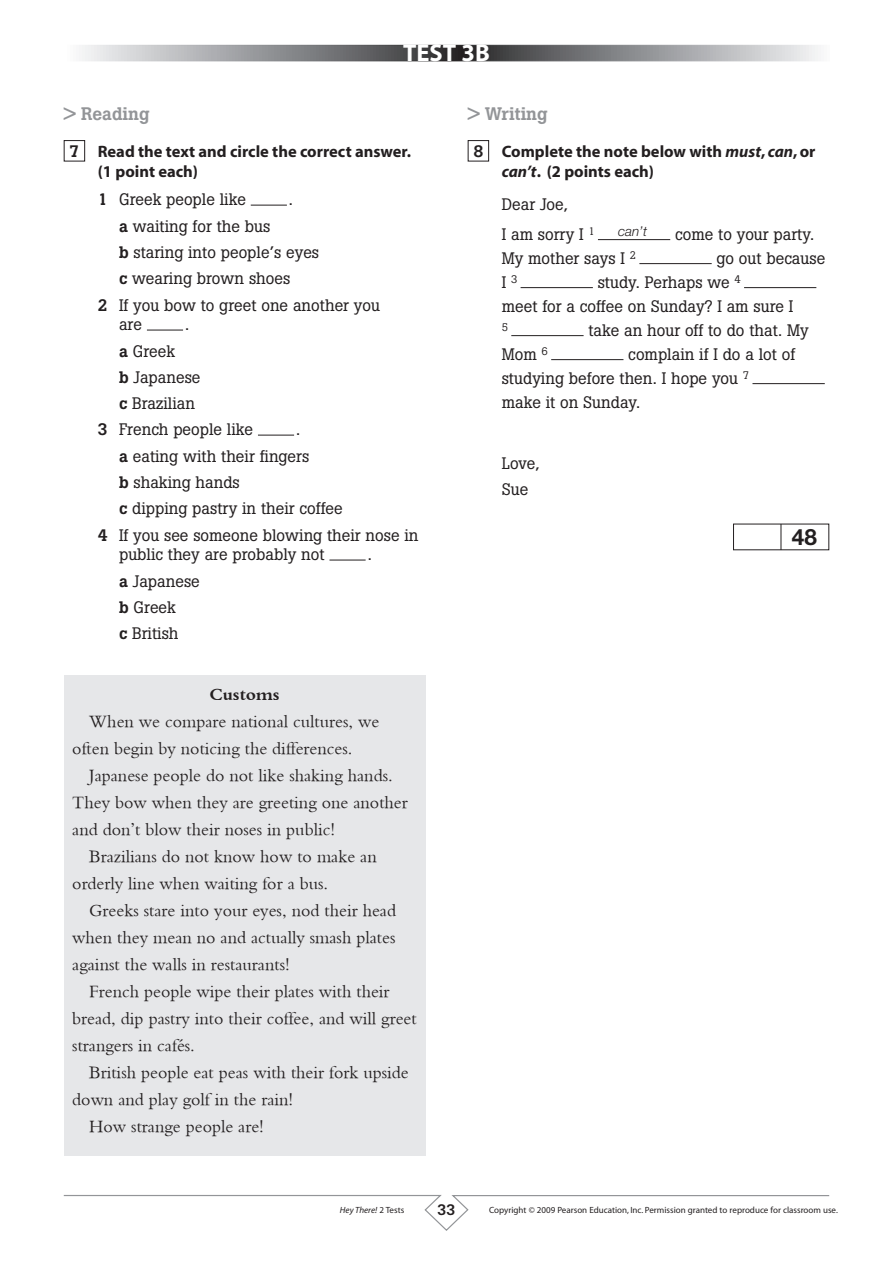
<style>
.page{position:relative;width:893px;height:1263px;background:#fff}
.page>*{position:absolute;margin:0;border:0;box-sizing:border-box;transform-origin:0 0}
.t1{font:700 24.45px "Myriad";color:#fff}
.t2{font:700 22.5px "Helvetica Neue";color:#231f20}
.t3{font:18px "Bembo";color:#231f20}
._00-Chamada{font:500 18px "Boton";color:#939598}
.t4{font:700 18px "Bembo";color:#231f20}
._02-exercicio__no_ab{font:16.5px/20px "Boton";color:#231f20}
._02-exercicio__sem_n{font:16.5px/24px "Boton";color:#231f20}
._01-enunciado{font:700 16.5px/20px "Myriad";color:#231f20}
.t5{font:500 16.5px "Boton";color:#231f20}
.t6{font:500 15px "Boton";color:#231f20}
._02-exemplo{font:italic 300 13.5px "Helvetica Neue";color:#231f20}
._02-exercicio__sem_n-2{font:10.95px "Boton";color:#231f20}
.t7{font:9px "Myriad";color:#231f20}
.t8{font:italic 9px "Myriad";color:#231f20}
.s1{font-weight:500}
.s2{font-style:italic}
.s3{font-style:normal}
</style>
<div class="page">
<svg style="left:63px;top:1195px;width:767px;height:36px"></svg>
<svg style="left:82px;top:47px;width:736px;height:12px;background:#8e8f91"></svg>
<div style="left:64px;top:45px;width:765px;height:16px;border:1px solid #fff"></div>
<div style="left:64px;top:140px;width:21px;height:21px;border:1px solid #231f20"></div>
<hr style="left:251px;top:205px;width:36px;height:1px;background:#231f20">
<hr style="left:147px;top:330px;width:36px;height:1px;background:#231f20">
<hr style="left:258px;top:435px;width:36px;height:1px;background:#231f20">
<hr style="left:329px;top:560px;width:37px;height:1px;background:#231f20">
<div style="left:64px;top:675px;width:361px;height:481px;background:#e6e7e9"></div>
<div style="left:468px;top:140px;width:21px;height:21px;border:1px solid #231f20"></div>
<hr style="left:598px;top:239px;width:72px;height:1px;background:#231f20">
<hr style="left:639px;top:263px;width:73px;height:1px;background:#231f20">
<hr style="left:521px;top:287px;width:72px;height:1px;background:#231f20">
<hr style="left:744px;top:287px;width:72px;height:1px;background:#231f20">
<hr style="left:511px;top:335px;width:73px;height:1px;background:#231f20">
<hr style="left:551px;top:359px;width:72px;height:1px;background:#231f20">
<hr style="left:752px;top:383px;width:73px;height:1px;background:#231f20">
<svg style="left:781px;top:524px;width:1px;height:26px"></svg>
<p class="t1" style="left:403px;top:40px;width:88px">test 3b</p>
<p class="_00-Chamada" style="left:64px;top:103px;width:87px">&gt; Reading</p>
<p class="t5" style="left:69px;top:141px;width:11px">7</p>
<p class="_01-enunciado" style="left:98px;top:142px;width:315px">Read the text and circle the correct answer. (1 point each)</p>
<p class="_02-exercicio__no_ab" style="left:98px;top:190px;width:150px"><span class="s1">1</span> Greek people like</p>
<p class="_02-exercicio__no_ab" style="left:289px;top:190px;width:6px">.</p>
<p class="_02-exercicio__no_ab" style="left:119px;top:216px;width:153px"><span class="s1">a</span> waiting for the bus</p>
<p class="_02-exercicio__no_ab" style="left:119px;top:242px;width:202px"><span class="s1">b</span> staring into people’s eyes</p>
<p class="_02-exercicio__no_ab" style="left:119px;top:269px;width:173px"><span class="s1">c</span> wearing brown shoes</p>
<p class="_02-exercicio__no_ab" style="left:119px;top:295px;width:262px;text-indent:-21px"><span class="s1">2</span> If you bow to greet one another you are</p>
<p class="_02-exercicio__no_ab" style="left:185px;top:315px;width:6px">.</p>
<p class="_02-exercicio__no_ab" style="left:119px;top:341px;width:58px"><span class="s1">a</span> Greek</p>
<p class="_02-exercicio__no_ab" style="left:119px;top:367px;width:83px"><span class="s1">b</span> Japanese</p>
<p class="_02-exercicio__no_ab" style="left:119px;top:393px;width:77px"><span class="s1">c</span> Brazilian</p>
<p class="_02-exercicio__no_ab" style="left:98px;top:420px;width:157px"><span class="s1">3</span> French people like</p>
<p class="_02-exercicio__no_ab" style="left:296px;top:420px;width:6px">.</p>
<p class="_02-exercicio__no_ab" style="left:119px;top:446px;width:192px"><span class="s1">a</span> eating with their fingers</p>
<p class="_02-exercicio__no_ab" style="left:119px;top:472px;width:122px"><span class="s1">b</span> shaking hands</p>
<p class="_02-exercicio__no_ab" style="left:119px;top:498px;width:225px"><span class="s1">c</span> dipping pastry in their coffee</p>
<p class="_02-exercicio__no_ab" style="left:119px;top:525px;width:301px;text-indent:-21px"><span class="s1">4</span> If you see someone blowing their nose in public they are probably not</p>
<p class="_02-exercicio__no_ab" style="left:368px;top:545px;width:6px">.</p>
<p class="_02-exercicio__no_ab" style="left:119px;top:571px;width:82px"><span class="s1">a</span> Japanese</p>
<p class="_02-exercicio__no_ab" style="left:119px;top:597px;width:58px"><span class="s1">b</span> Greek</p>
<p class="_02-exercicio__no_ab" style="left:119px;top:623px;width:61px"><span class="s1">c</span> British</p>
<p class="t4" style="left:209px;top:684px;width:72px">Customs</p>
<p class="t3" style="left:89px;top:710px;width:292px">When we compare national cultures, we</p>
<p class="t3" style="left:72px;top:737px;width:282px">often begin by noticing the differences.</p>
<p class="t3" style="left:89px;top:764px;width:305px">Japanese people do not like shaking hands.</p>
<p class="t3" style="left:72px;top:791px;width:337px">They bow when they are greeting one another</p>
<p class="t3" style="left:72px;top:818px;width:264px">and don’t blow their noses in public!</p>
<p class="t3" style="left:89px;top:845px;width:289px">Brazilians do not know how to make an</p>
<p class="t3" style="left:72px;top:872px;width:258px">orderly line when waiting for a bus.</p>
<p class="t3" style="left:89px;top:899px;width:308px">Greeks stare into your eyes, nod their head</p>
<p class="t3" style="left:72px;top:926px;width:325px">when they mean no and actually smash plates</p>
<p class="t3" style="left:72px;top:953px;width:219px">against the walls in restaurants!</p>
<p class="t3" style="left:89px;top:980px;width:302px">French people wipe their plates with their</p>
<p class="t3" style="left:72px;top:1007px;width:346px">bread, dip pastry into their coffee, and will greet</p>
<p class="t3" style="left:72px;top:1034px;width:124px">strangers in cafés.</p>
<p class="t3" style="left:89px;top:1061px;width:321px">British people eat peas with their fork upside</p>
<p class="t3" style="left:72px;top:1088px;width:222px">down and play golf in the rain!</p>
<p class="t3" style="left:89px;top:1115px;width:176px">How strange people are!</p>
<p class="_00-Chamada" style="left:468px;top:103px;width:81px">&gt; Writing</p>
<p class="t5" style="left:473px;top:141px;width:11px">8</p>
<p class="_01-enunciado" style="left:502px;top:142px;width:315px">Complete the note below with <span class="s2">must</span>, <span class="s2">can</span>, or <span class="s2">can’t</span>. (2 points each)</p>
<p class="_02-exercicio__sem_n" style="left:502px;top:192px;width:68px">Dear Joe,</p>
<p class="_02-exercicio__sem_n" style="left:502px;top:222px;width:94px">I am sorry I <sup>1</sup></p>
<p class="_02-exercicio__sem_n" style="left:675px;top:222px;width:141px">come to your party.</p>
<p class="_02-exercicio__sem_n" style="left:502px;top:246px;width:136px">My mother says I <sup>2</sup></p>
<p class="_02-exercicio__sem_n" style="left:716px;top:246px;width:110px">go out because</p>
<p class="_02-exercicio__sem_n" style="left:502px;top:270px;width:17px">I <sup>3</sup></p>
<p class="_02-exemplo" style="left:618px;top:223px;width:31px">can’t</p>
<p class="_02-exercicio__sem_n" style="left:502px;top:270px;width:293px;text-indent:96px">study. Perhaps we <sup>4<br></sup>meet for a coffee on Sunday? I am sure I</p>
<p class="_02-exercicio__sem_n-2" style="left:502px;top:320px;width:8px">5</p>
<p class="_02-exercicio__sem_n" style="left:588px;top:318px;width:222px">take an hour off to do that. My</p>
<p class="_02-exercicio__sem_n" style="left:502px;top:342px;width:48px">Mom <sup>6</sup></p>
<p class="_02-exercicio__sem_n" style="left:502px;top:342px;width:295px;text-indent:127px">complain if I do a lot of studying before then. I hope you <sup>7<br></sup>make it on Sunday.</p>
<p class="_02-exercicio__sem_n" style="left:502px;top:451px;width:39px">Love,</p>
<p class="_02-exercicio__no_ab" style="left:502px;top:479px;width:28px">Sue</p>
<p class="t2" style="left:792px;top:523px;width:27px">48</p>
<p class="t8" style="left:340px;top:1205px;width:66px">Hey There! <span class="s3">2 Tests</span></p>
<p class="t6" style="left:437px;top:1201px;width:20px">33</p>
<p class="t7" style="left:489px;top:1205px;width:350px">Copyright © 2009 Pearson Education, Inc. Permission granted to reproduce for classroom use.</p>
</div>
